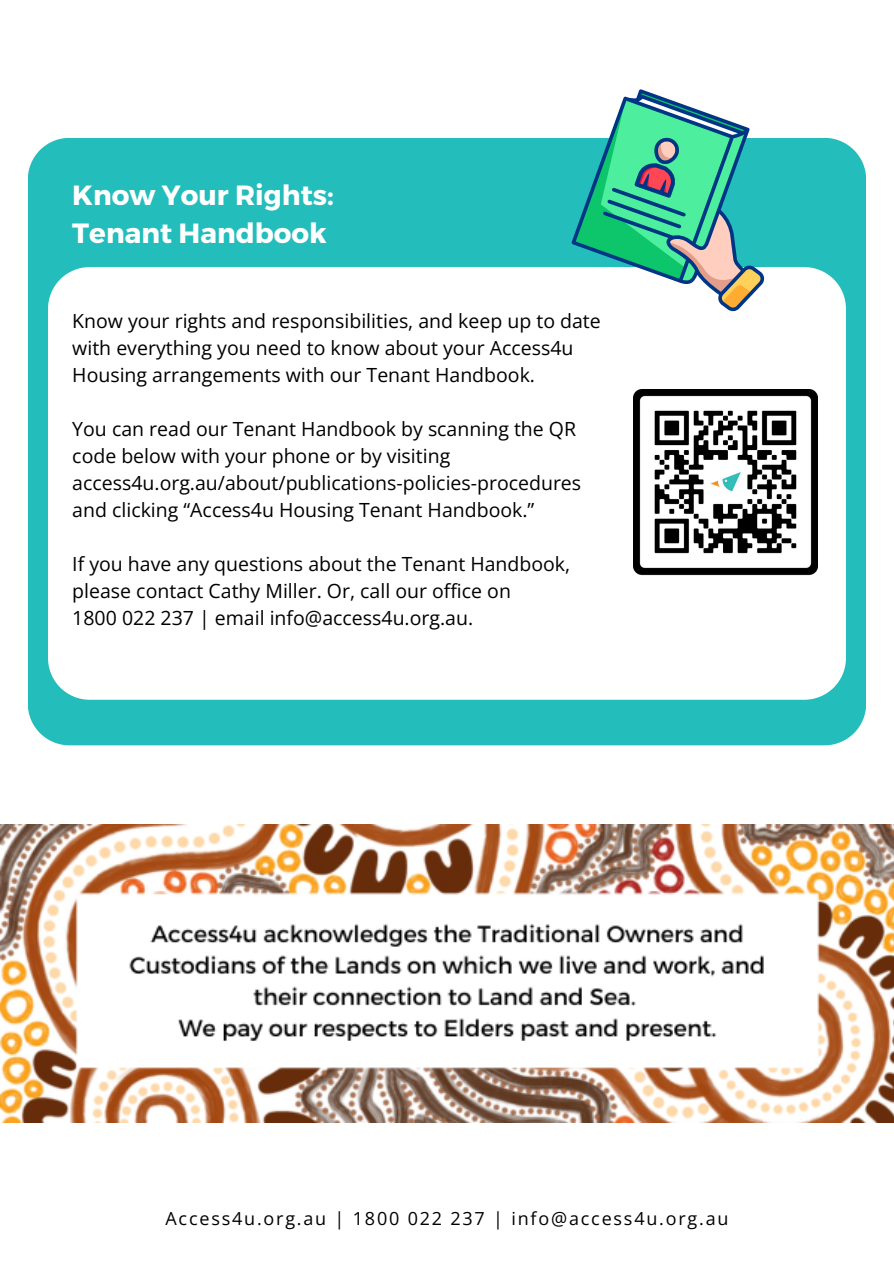
<style>
.page{position:relative;width:894px;height:1264px;background:#fff}
.page>*{position:absolute;margin:0;border:0;box-sizing:border-box;transform-origin:0 0}
.t1{font:700 27.75px/38.2px "Montserrat";color:#fff}
.t2{font:19.5px/27px "Open Sans";color:#000}
.t3{font:18px "Open Sans";letter-spacing:.1em;color:#000}
</style>
<div class="page">
<img style="left:0;top:824px;width:893px;height:298px">
<div style="left:28px;top:138px;width:837px;height:607px;background:#23bdbb"></div>
<div style="left:48px;top:267px;width:797px;height:432px;background:#fff"></div>
<img style="left:633px;top:389px;width:184px;height:187px">
<svg style="left:556px;top:89px;width:215px;height:222px"></svg>
<h1 class="t1" style="left:72px;top:175px;width:263px">Know Your Rights:<br>Tenant Handbook</h1>
<p class="t2" style="left:72px;top:307px;width:530px">Know your rights and responsibilities, and keep up to date with everything you need to know about your Access4u<br>Housing arrangements with our Tenant Handbook.</p>
<p class="t2" style="left:72px;top:415px;width:510px">You can read our Tenant Handbook by scanning the QR code below with your phone or by visiting access4u.org.au/about/publications-policies-procedures and clicking “Access4u Housing Tenant Handbook.”</p>
<p class="t2" style="left:72px;top:550px;width:499px">If you have any questions about the Tenant Handbook, please contact Cathy Miller. Or, call our office on<br>1800 022 237 | email info@access4u.org.au.</p>
<p class="t3" style="left:165px;top:1205px;width:564px">Access4u.org.au | 1800 022 237 | info@access4u.org.au</p>
</div>
